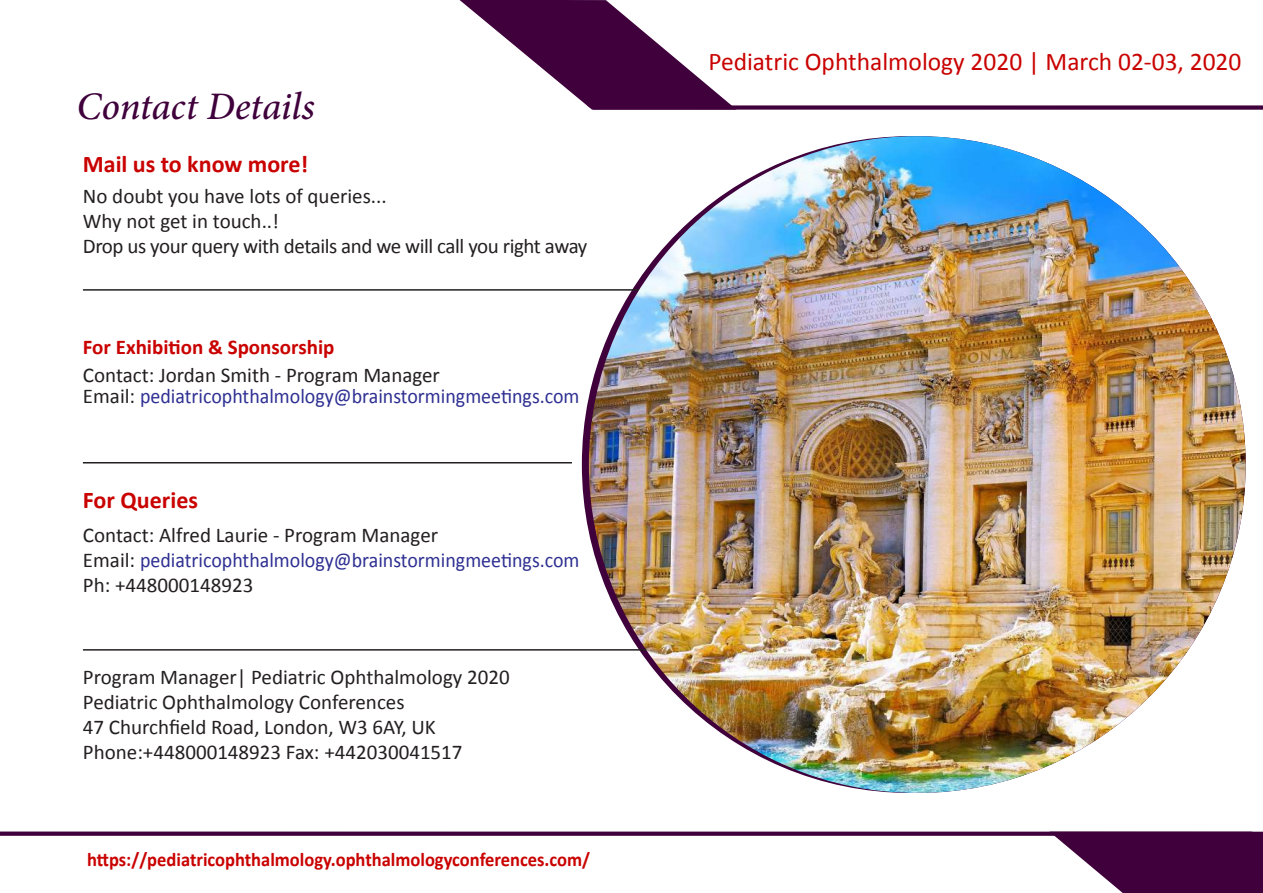
<style>
.page{position:relative;width:1263px;height:893px;background:#fff}
.page>*{position:absolute;margin:0;border:0;box-sizing:border-box;transform-origin:0 0}
.t1{font:italic 500 39px "Minion Pro";letter-spacing:-.005em;color:#3f003b}
.t2{font:25.5px "Calibri";color:#c90200}
.t3{font:700 24px "Calibri";color:#c90200}
.t4{font:21px/25.2px "Calibri";color:#231f20}
.t5{font:21px/25.2px "Calibri";letter-spacing:-.02em;color:#231f20}
.t6{font:21px/20.9px "Calibri";color:#2e3092;scale:.95 1}
.t7{font:700 21px "Calibri";color:#c90200}
.t8{font:700 19.5px "Calibri";color:#c90200;scale:.95 1}
.s1{color:#231f20}
.s2{color:#2e3092}
</style>
<div class="page">
<svg style="left:460px;top:0;width:803px;height:110px"></svg>
<svg style="left:0;top:831px;width:1263px;height:62px"></svg>
<hr style="left:83px;top:289px;width:576px;height:2px;background:#231f20">
<hr style="left:83px;top:462px;width:489px;height:1px;background:#231f20">
<hr style="left:83px;top:649px;width:570px;height:2px;background:#231f20">
<img style="left:589px;top:136px;width:657px;height:657px;border-radius:328px">
<h1 class="t1" style="left:77px;top:80px;width:240px">Contact Details</h1>
<p class="t3" style="left:83px;top:149px;width:227px">Mail us to know more!</p>
<p class="t5" style="left:83px;top:183px;width:506px">No doubt you have lots of queries...<br>Why not get in touch..!<br>Drop us your query with details and we will call you right away</p>
<p class="t7" style="left:83px;top:333px;width:253px">For Exhibition &amp; Sponsorship</p>
<p class="t6" style="left:83px;top:365px;width:524px"><span class="s1">Contact: Jordan Smith - Program Manager<br>Email:</span> pediatricophthalmology@brainstormingmeetings.com</p>
<p class="t3" style="left:83px;top:485px;width:117px">For Queries</p>
<p class="t4" style="left:83px;top:522px;width:498px">Contact: Alfred Laurie - Program Manager<br>Email: <span class="s2">pediatricophthalmology@brainstormingmeetings.com<br></span>Ph: +448000148923</p>
<p class="t4" style="left:83px;top:664px;width:428px">Program Manager| Pediatric Ophthalmology 2020<br>Pediatric Ophthalmology Conferences<br>47 Churchfield Road, London, W3 6AY, UK Phone:+448000148923 Fax: +442030041517</p>
<p class="t8" style="left:87px;top:847px;width:531px">https://pediatricophthalmology.ophthalmologyconferences.com/</p>
<p class="t2" style="left:708px;top:45px;width:535px">Pediatric Ophthalmology 2020 | March 02-03, 2020</p>
</div>
